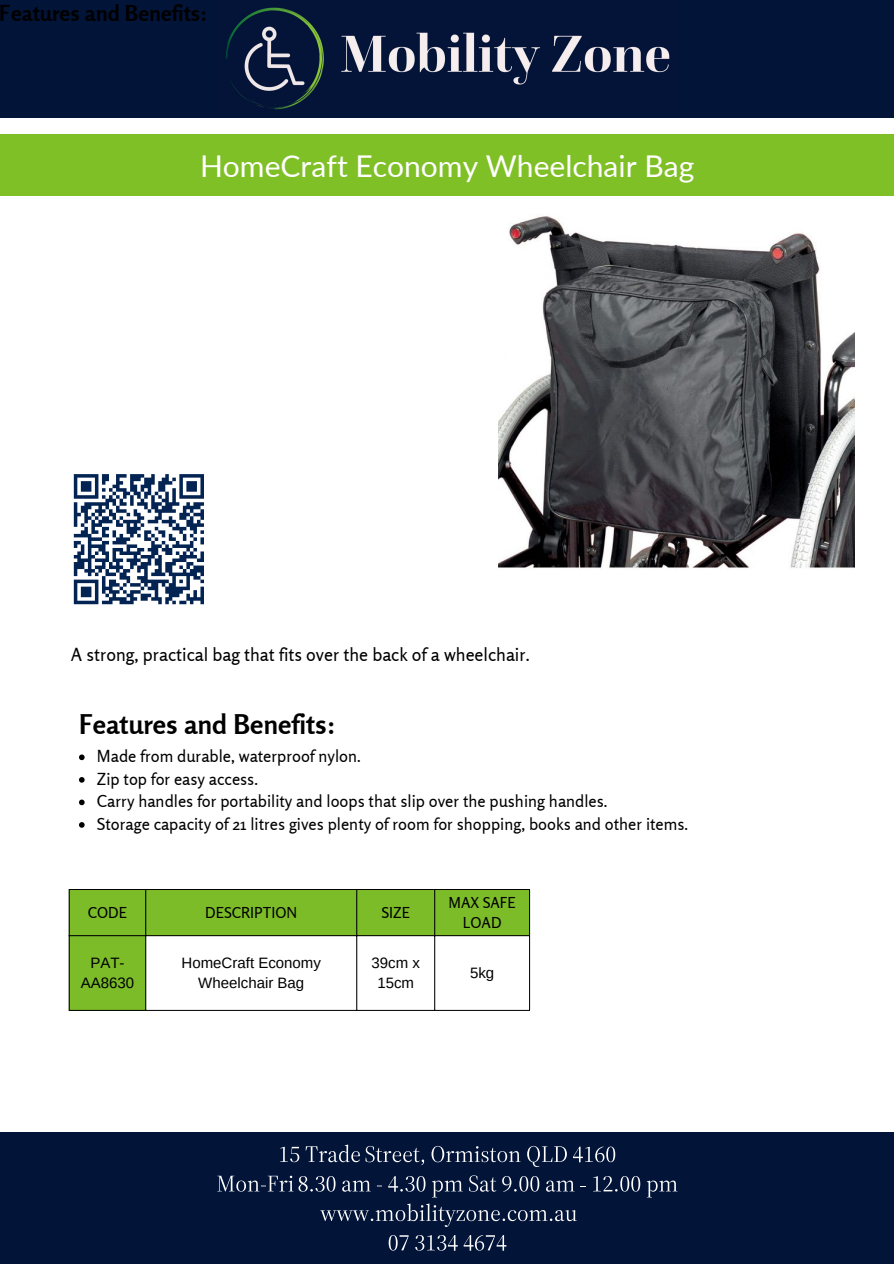
<style>
.page{position:relative;width:894px;height:1264px;background:#fff}
.page>*{position:absolute;margin:0;border:0;box-sizing:border-box;transform-origin:0 0}
.t1{font:30px "Lato";color:#fff}
.t2{font:700 27px "Rosario";color:#000}
.t3{font:700 21.9px "Rosario";color:#000}
.t4{font:18px "Rosario";color:#000}
.t5{font:16.5px/22.5px "Rosario";color:#000}
.t6{font:15px/20.2px "Arimo";color:#000;text-align:center}
.t7{font:15px/20.2px "Rosario";color:#000;text-align:center}
</style>
<div class="page">
<div style="left:0;top:0;width:893px;height:117px;background:#031439"></div>
<div style="left:0;top:1132px;width:893px;height:131px;background:#031439"></div>
<svg style="left:280px;top:1146px;width:19px;height:16px"></svg>
<svg style="left:305px;top:1144px;width:119px;height:21px"></svg>
<svg style="left:431px;top:1145px;width:89px;height:17px"></svg>
<svg style="left:646px;top:1180px;width:31px;height:17px"></svg>
<svg style="left:593px;top:1176px;width:47px;height:15px"></svg>
<svg style="left:320px;top:1203px;width:256px;height:23px"></svg>
<svg style="left:388px;top:1235px;width:20px;height:15px"></svg>
<svg style="left:415px;top:1235px;width:42px;height:15px"></svg>
<svg style="left:463px;top:1235px;width:43px;height:15px"></svg>
<svg style="left:527px;top:1145px;width:39px;height:21px"></svg>
<svg style="left:573px;top:1146px;width:42px;height:16px"></svg>
<svg style="left:217px;top:1175px;width:118px;height:16px"></svg>
<svg style="left:342px;top:1180px;width:28px;height:11px"></svg>
<svg style="left:377px;top:1175px;width:197px;height:22px"></svg>
<img style="left:226px;top:7px;width:444px;height:103px">
<img style="left:498px;top:216px;width:356px;height:352px">
<div style="left:0;top:135px;width:893px;height:61px;background:#80c027"></div>
<svg style="left:70px;top:890px;width:459px;height:120px"></svg>
<hr style="left:69px;top:889px;width:1px;height:121px;background:#000">
<hr style="left:145px;top:889px;width:1px;height:121px;background:#000">
<hr style="left:356px;top:889px;width:1px;height:121px;background:#000">
<hr style="left:434px;top:889px;width:1px;height:121px;background:#000">
<hr style="left:529px;top:889px;width:1px;height:121px;background:#000">
<hr style="left:69px;top:889px;width:460px;height:1px;background:#000">
<hr style="left:69px;top:935px;width:460px;height:1px;background:#000">
<hr style="left:69px;top:1010px;width:460px;height:1px;background:#000">
<svg style="left:73px;top:474px;width:131px;height:131px"></svg>
<svg style="left:79px;top:754px;width:6px;height:6px"></svg>
<svg style="left:79px;top:777px;width:6px;height:5px"></svg>
<svg style="left:79px;top:799px;width:6px;height:6px"></svg>
<svg style="left:79px;top:822px;width:6px;height:5px"></svg>
<h3 class="t3" style="left:0;top:-1px;width:209px">Features and Benefits:</h3>
<h1 class="t1" style="left:200px;top:147px;width:495px">HomeCraft Economy Wheelchair Bag</h1>
<p class="t4" style="left:71px;top:643px;width:460px">A strong, practical bag that fits over the back of a wheelchair.</p>
<h2 class="t2" style="left:79px;top:707px;width:258px">Features and Benefits:</h2>
<p class="t5" style="left:97px;top:745px;width:592px">Made from durable, waterproof nylon.<br>Zip top for easy access.<br>Carry handles for portability and loops that slip over the pushing handles.<br>Storage capacity of 21 litres gives plenty of room for shopping, books and other items.</p>
<p class="t7" style="left:88px;top:902px;width:41px">CODE</p>
<p class="t7" style="left:205px;top:902px;width:93px">DESCRIPTION</p>
<p class="t7" style="left:381px;top:902px;width:30px">SIZE</p>
<p class="t7" style="left:448px;top:892px;width:69px">MAX SAFE<br>LOAD</p>
<p class="t6" style="left:81px;top:952px;width:55px">PAT-<br>AA8630</p>
<p class="t6" style="left:181px;top:952px;width:141px">HomeCraft Economy<br>Wheelchair Bag</p>
<p class="t6" style="left:371px;top:952px;width:50px">39cm x<br>15cm</p>
<p class="t6" style="left:470px;top:962px;width:26px">5kg</p>
</div>
